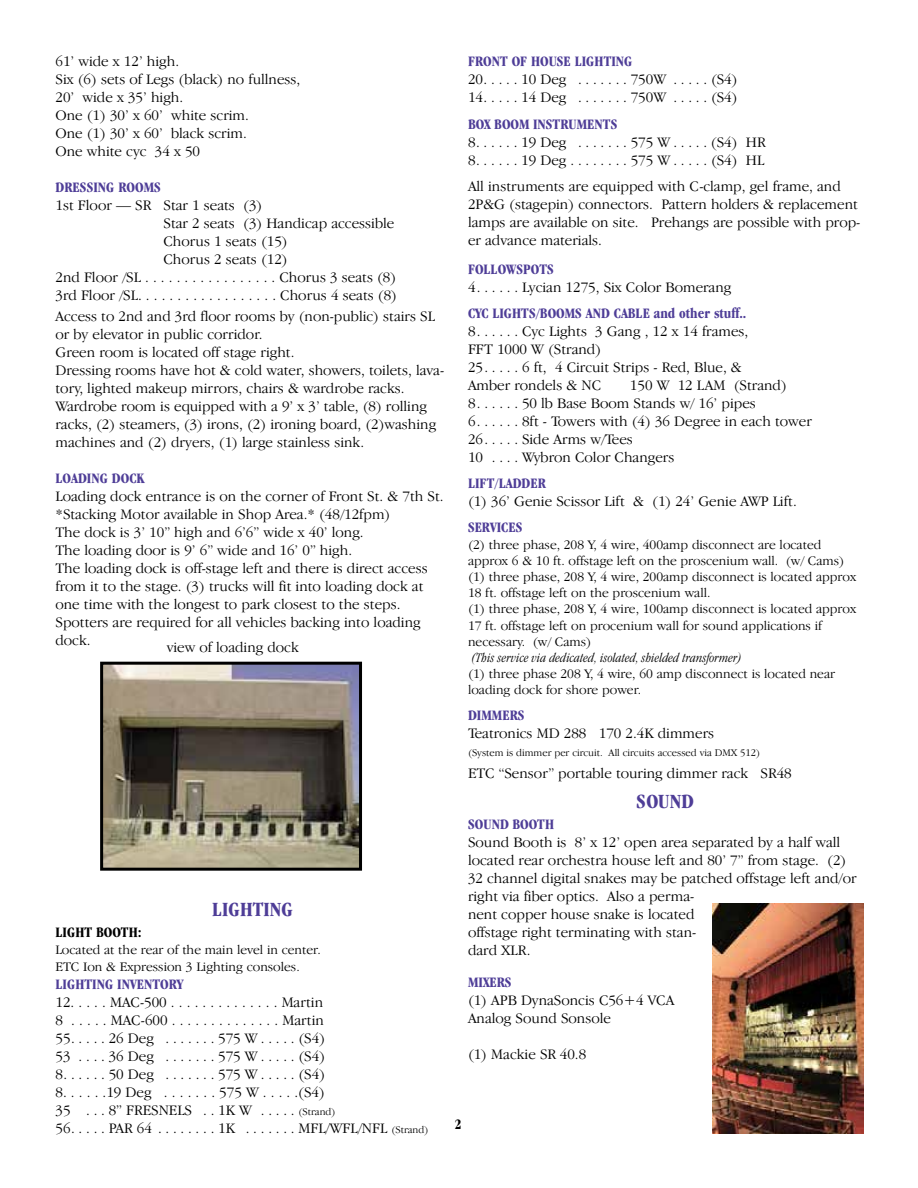
<style>
.page{position:relative;width:918px;height:1188px;background:#fff}
.page>*{position:absolute;margin:0;border:0;box-sizing:border-box;transform-origin:0 0}
.t1{font:700 condensed 21px "Garamond IT Cby BT";color:#4e3d97}
.t2{font:300 15px/18px "Garamond IT Cby BT";color:#000}
.t3{font:700 condensed 15px "Garamond IT Cby BT";color:#4e3d97}
.t4{font:700 condensed 15px "Garamond IT Cby BT";color:#000}
.t5{font:300 13.5px/16.2px "Garamond IT Cby BT";color:#000}
.t6{font:italic 300 condensed 13.5px "Garamond IT Cby BT";color:#000}
.t7{font:300 10.5px "Garamond IT Cby BT";color:#000}
.s1{font-size:10.5px}
</style>
<div class="page">
<img style="left:104px;top:666px;width:254px;height:201px">
<div style="left:100px;top:662px;width:262px;height:209px;border:3px solid #000"></div>
<img style="left:713px;top:903px;width:150px;height:231px">
<p class="t2" style="left:56px;top:53px;width:246px">61’ wide x 12’ high.<br>Six (6) sets of Legs (black) no fullness,<br>20’ wide x 35’ high.<br>One (1) 30’ x 60’ white scrim.<br>One (1) 30’ x 60’ black scrim.<br>One white cyc 34 x 50</p>
<p class="t3" style="left:56px;top:181px;width:107px">DRESSING ROOMS</p>
<p class="t2" style="left:56px;top:197px;width:208px">1st Floor — SR Star 1 seats (3)</p>
<p class="t2" style="left:164px;top:215px;width:232px">Star 2 seats (3) Handicap accessible</p>
<p class="t2" style="left:164px;top:233px;width:126px">Chorus 1 seats (15)</p>
<p class="t2" style="left:164px;top:251px;width:126px">Chorus 2 seats (12)</p>
<p class="t2" style="left:56px;top:269px;width:342px">2nd Floor /SL . . . . . . . . . . . . . . . . . Chorus 3 seats (8)</p>
<p class="t2" style="left:56px;top:287px;width:343px">3rd Floor /SL. . . . . . . . . . . . . . . . . . Chorus 4 seats (8)</p>
<p class="t2" style="left:56px;top:309px;width:390px">Access to 2nd and 3rd floor rooms by (non-public) stairs SL or by elevator in public corridor.<br>Green room is located off stage right.<br>Dressing rooms have hot &amp; cold water, showers, toilets, lava&shy;tory, lighted makeup mirrors, chairs &amp; wardrobe racks.<br>Wardrobe room is equipped with a 9’ x 3’ table, (8) rolling racks, (2) steamers, (3) irons, (2) ironing board, (2)washing machines and (2) dryers, (1) large stainless sink.</p>
<p class="t3" style="left:56px;top:473px;width:91px">LOADING DOCK</p>
<p class="t2" style="left:56px;top:489px;width:390px">Loading dock entrance is on the corner of Front St. &amp; 7th St. *Stacking Motor available in Shop Area.* (48/12fpm)<br>The dock is 3’ 10” high and 6’6” wide x 40’ long.<br>The loading door is 9’ 6” wide and 16’ 0” high.<br>The loading dock is off-stage left and there is direct access from it to the stage. (3) trucks will fit into loading dock at one time with the longest to park closest to the steps.<br>Spotters are required for all vehicles backing into loading dock.</p>
<p class="t2" style="left:167px;top:640px;width:134px">view of loading dock</p>
<h1 class="t1" style="left:212px;top:901px;width:83px">LIGHTING</h1>
<p class="t4" style="left:56px;top:926px;width:88px">LIGHT BOOTH:</p>
<p class="t5" style="left:56px;top:942px;width:267px;line-height:17.2px">Located at the rear of the main level in center.<br>ETC Ion &amp; Expression 3 Lighting consoles.</p>
<p class="t3" style="left:56px;top:979px;width:130px">LIGHTING INVENTORY</p>
<p class="t2" style="left:56px;top:995px;width:270px">12. . . . . MAC-500 . . . . . . . . . . . . . . Martin<br>8 . . . . . MAC-600 . . . . . . . . . . . . . . Martin</p>
<p class="t2" style="left:56px;top:1031px;width:271px">55. . . . . 26 Deg . . . . . . . 575 W . . . . . (S4)<br>53 . . . . 36 Deg . . . . . . . 575 W . . . . . (S4)</p>
<p class="t2" style="left:56px;top:1067px;width:271px">8. . . . . . 50 Deg . . . . . . . 575 W . . . . . (S4)</p>
<p class="t2" style="left:56px;top:1085px;width:282px">8. . . . . .19 Deg . . . . . . . 575 W . . . . .(S4)<br>35 . . . 8” FRESNELS . . 1K W . . . . . <span class="s1">(Strand)</span></p>
<p class="t2" style="left:56px;top:1121px;width:375px">56. . . . . PAR 64 . . . . . . . . 1K . . . . . . . MFL/WFL/NFL <span class="s1">(Strand)</span></p>
<p class="t3" style="left:468px;top:55px;width:166px">FRONT OF HOUSE LIGHTING</p>
<p class="t2" style="left:468px;top:71px;width:271px">20. . . . . 10 Deg . . . . . . . 750W . . . . . (S4)</p>
<p class="t2" style="left:468px;top:89px;width:271px">14. . . . . 14 Deg . . . . . . . 750W . . . . . (S4)</p>
<p class="t3" style="left:468px;top:119px;width:151px">BOX BOOM INSTRUMENTS</p>
<p class="t2" style="left:468px;top:135px;width:299px">8. . . . . . 19 Deg . . . . . . . 575 W . . . . . (S4) HR</p>
<p class="t2" style="left:468px;top:149px;width:374px;line-height:25.8px">8. . . . . . 19 Deg . . . . . . . . 575 W . . . . . (S4) HL<br>All instruments are equipped with C-clamp, gel frame, and</p>
<p class="t2" style="left:468px;top:197px;width:394px">2P&amp;G (stagepin) connectors. Pattern holders &amp; replacement lamps are available on site. Prehangs are possible with prop&shy;er advance materials.</p>
<p class="t3" style="left:468px;top:264px;width:87px">FOLLOWSPOTS</p>
<p class="t2" style="left:468px;top:280px;width:265px">4. . . . . . Lycian 1275, Six Color Bomerang</p>
<p class="t3" style="left:468px;top:307px;width:280px">CYC LIGHTS/BOOMS AND CABLE and other stuff..</p>
<p class="t2" style="left:468px;top:323px;width:282px">8. . . . . . Cyc Lights 3 Gang , 12 x 14 frames,<br>FFT 1000 W (Strand)</p>
<p class="t2" style="left:468px;top:359px;width:275px">25. . . . . 6 ft, 4 Circuit Strips - Red, Blue, &amp;<br>Amber rondels &amp; NC</p>
<p class="t2" style="left:630px;top:377px;width:158px">150 W 12 LAM (Strand)</p>
<p class="t2" style="left:468px;top:395px;width:289px">8. . . . . . 50 lb Base Boom Stands w/ 16’ pipes</p>
<p class="t2" style="left:468px;top:413px;width:345px">6. . . . . . 8ft - Towers with (4) 36 Degree in each tower</p>
<p class="t2" style="left:468px;top:431px;width:208px">26. . . . . Side Arms w/Tees<br>10 . . . . Wybron Color Changers</p>
<p class="t3" style="left:468px;top:477px;width:79px">LIFT/LADDER</p>
<p class="t2" style="left:468px;top:493px;width:330px">(1) 36’ Genie Scissor Lift &amp; (1) 24’ Genie AWP Lift.</p>
<p class="t3" style="left:468px;top:521px;width:56px">SERVICES</p>
<p class="t5" style="left:468px;top:537px;width:390px">(2) three phase, 208 Y, 4 wire, 400amp disconnect are located approx 6 &amp; 10 ft. offstage left on the proscenium wall. (w/ Cams) (1) three phase, 208 Y, 4 wire, 200amp disconnect is located approx 18 ft. offstage left on the proscenium wall.<br>(1) three phase, 208 Y, 4 wire, 100amp disconnect is located approx 17 ft. offstage left on procenium wall for sound applications if necessary. (w/ Cams)</p>
<p class="t6" style="left:472px;top:654px;width:271px">(This service via dedicated, isolated, shielded transformer)</p>
<p class="t5" style="left:468px;top:667px;width:369px">(1) three phase 208 Y, 4 wire, 60 amp disconnect is located near loading dock for shore power.</p>
<p class="t3" style="left:468px;top:710px;width:58px">DIMMERS</p>
<p class="t2" style="left:468px;top:726px;width:248px">Teatronics MD 288 170 2.4K dimmers</p>
<p class="t7" style="left:468px;top:749px;width:294px">(System is dimmer per circuit. All circuits accessed via DMX 512)</p>
<p class="t2" style="left:468px;top:766px;width:325px">ETC “Sensor” portable touring dimmer rack SR48</p>
<h1 class="t1" style="left:637px;top:794px;width:59px">SOUND</h1>
<p class="t3" style="left:468px;top:819px;width:88px">SOUND BOOTH</p>
<p class="t2" style="left:468px;top:835px;width:390px">Sound Booth is 8’ x 12’ open area separated by a half wall located rear orchestra house left and 80’ 7” from stage. (2)<br>32 channel digital snakes may be patched offstage left and/or right via fiber optics. Also a perma-<br>nent copper house snake is located<br>offstage right terminating with stan-<br>dard XLR.</p>
<p class="t3" style="left:468px;top:977px;width:45px">MIXERS</p>
<p class="t2" style="left:468px;top:993px;width:208px">(1) APB DynaSoncis C56+4 VCA<br>Analog Sound Sonsole</p>
<p class="t2" style="left:468px;top:1047px;width:120px">(1) Mackie SR 40.8</p>
<p class="t4" style="left:455px;top:1119px;width:8px">2</p>
</div>
